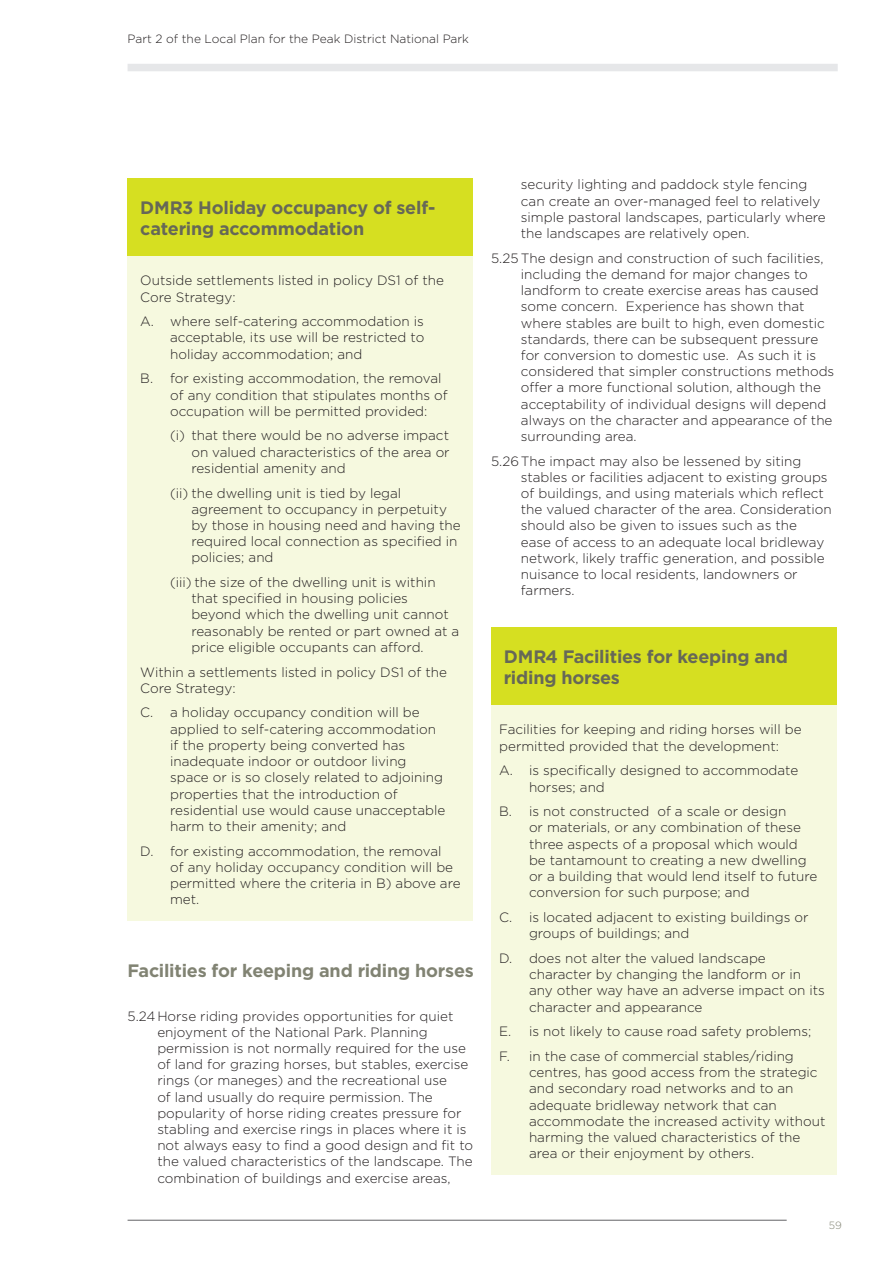
<style>
.page{position:relative;width:893px;height:1263px;background:#fff}
.page>*{position:absolute;margin:0;border:0;box-sizing:border-box;transform-origin:0 0}
.t1{font:700 18px/21px "Gotham";letter-spacing:-.01em;color:#666857}
.t2{font:700 18px "Gotham";letter-spacing:-.015em;color:#818373}
.t3{font:300 13.5px/16.2px "Gotham";color:#231f20}
.t4{font:300 12px "Gotham";color:#231f20}
.t5{font:300 10.5px "Gotham";color:#818373}
</style>
<div class="page">
<div style="left:128px;top:179px;width:345px;height:77px;background:#d6df21"></div>
<div style="left:128px;top:256px;width:345px;height:664px;background:#f6f9df"></div>
<div style="left:491px;top:628px;width:346px;height:77px;background:#d6df21"></div>
<div style="left:491px;top:705px;width:346px;height:469px;background:#f6f9df"></div>
<hr style="left:128px;top:1220px;width:659px;height:1px;background:#636366">
<div style="left:128px;top:64px;width:710px;height:7px;background:#e6e7e9"></div>
<p class="t4" style="left:128px;top:31px;width:343px">Part 2 of the Local Plan for the Peak District National Park</p>
<h1 class="t1" style="left:140px;top:197px;width:297px">DMR3 Holiday occupancy of self&shy;catering accommodation</h1>
<p class="t3" style="left:140px;top:272px;width:305px">Outside settlements listed in policy DS1 of the<br>Core Strategy:</p>
<p class="t3" style="left:170px;top:313px;width:256px;text-align:justify;text-indent:-30px">A. where self-catering accommodation is acceptable, its use will be restricted to holiday accommodation; and</p>
<p class="t3" style="left:170px;top:370px;width:279px;text-indent:-30px">B. for existing accommodation, the removal of any condition that stipulates months of occupation will be permitted provided:</p>
<p class="t3" style="left:191px;top:427px;width:260px;text-align:justify;text-indent:-21px">(i) that there would be no adverse impact on valued characteristics of the area or residential amenity and</p>
<p class="t3" style="left:191px;top:484px;width:271px;text-indent:-21px">(ii) the dwelling unit is tied by legal agreement to occupancy in perpetuity by those in housing need and having the required local connection as specified in policies; and</p>
<p class="t3" style="left:191px;top:574px;width:269px;text-indent:-21px">(iii) the size of the dwelling unit is within that specified in housing policies beyond which the dwelling unit cannot reasonably be rented or part owned at a price eligible occupants can afford.</p>
<p class="t3" style="left:140px;top:663px;width:308px">Within a settlements listed in policy DS1 of the<br>Core Strategy:</p>
<p class="t3" style="left:170px;top:704px;width:277px;text-indent:-30px">C. a holiday occupancy condition will be applied to self-catering accommodation if the property being converted has inadequate indoor or outdoor living space or is so closely related to adjoining properties that the introduction of residential use would cause unacceptable harm to their amenity; and</p>
<p class="t3" style="left:170px;top:842px;width:292px;text-indent:-30px">D. for existing accommodation, the removal<br>of any holiday occupancy condition will be permitted where the criteria in B) above are met.</p>
<h1 class="t2" style="left:128px;top:959px;width:348px">Facilities for keeping and riding horses</h1>
<p class="t3" style="left:157px;top:1007px;width:317px;text-indent:-30px">5.24Horse riding provides opportunities for quiet enjoyment of the National Park. Planning permission is not normally required for the use of land for grazing horses, but stables, exercise rings (or maneges) and the recreational use<br>of land usually do require permission. The popularity of horse riding creates pressure for stabling and exercise rings in places where it is not always easy to find a good design and fit to the valued characteristics of the landscape. The combination of buildings and exercise areas,</p>
<p class="t3" style="left:521px;top:176px;width:306px">security lighting and paddock style fencing can create an over-managed feel to relatively simple pastoral landscapes, particularly where the landscapes are relatively open.</p>
<p class="t3" style="left:521px;top:249px;width:315px;text-indent:-30px">5.25 The design and construction of such facilities, including the demand for major changes to landform to create exercise areas has caused some concern. Experience has shown that where stables are built to high, even domestic standards, there can be subsequent pressure for conversion to domestic use. As such it is considered that simpler constructions methods offer a more functional solution, although the acceptability of individual designs will depend always on the character and appearance of the surrounding area.</p>
<p class="t3" style="left:521px;top:452px;width:312px;text-indent:-30px">5.26The impact may also be lessened by siting stables or facilities adjacent to existing groups of buildings, and using materials which reflect the valued character of the area. Consideration should also be given to issues such as the<br>ease of access to an adequate local bridleway network, likely traffic generation, and possible nuisance to local residents, landowners or farmers.</p>
<h1 class="t1" style="left:504px;top:646px;width:286px">DMR4 Facilities for keeping and riding horses</h1>
<p class="t3" style="left:499px;top:721px;width:304px">Facilities for keeping and riding horses will be permitted provided that the development:</p>
<p class="t3" style="left:529px;top:762px;width:271px;text-indent:-30px">A. is specifically designed to accommodate horses; and</p>
<p class="t3" style="left:529px;top:803px;width:290px;text-indent:-30px">B. is not constructed of a scale or design<br>or materials, or any combination of these three aspects of a proposal which would be tantamount to creating a new dwelling or a building that would lend itself to future conversion for such purpose; and</p>
<p class="t3" style="left:529px;top:909px;width:281px;text-indent:-30px">C. is located adjacent to existing buildings or groups of buildings; and</p>
<p class="t3" style="left:529px;top:950px;width:297px;text-indent:-30px">D. does not alter the valued landscape character by changing the landform or in any other way have an adverse impact on its character and appearance</p>
<p class="t3" style="left:499px;top:1019px;width:314px;line-height:24.8px">E. is not likely to cause road safety problems;<br>F. in the case of commercial stables/riding</p>
<p class="t3" style="left:529px;top:1064px;width:298px">centres, has good access from the strategic and secondary road networks and to an adequate bridleway network that can accommodate the increased activity without harming the valued characteristics of the area or their enjoyment by others.</p>
<p class="t5" style="left:829px;top:1218px;width:15px">59</p>
</div>
